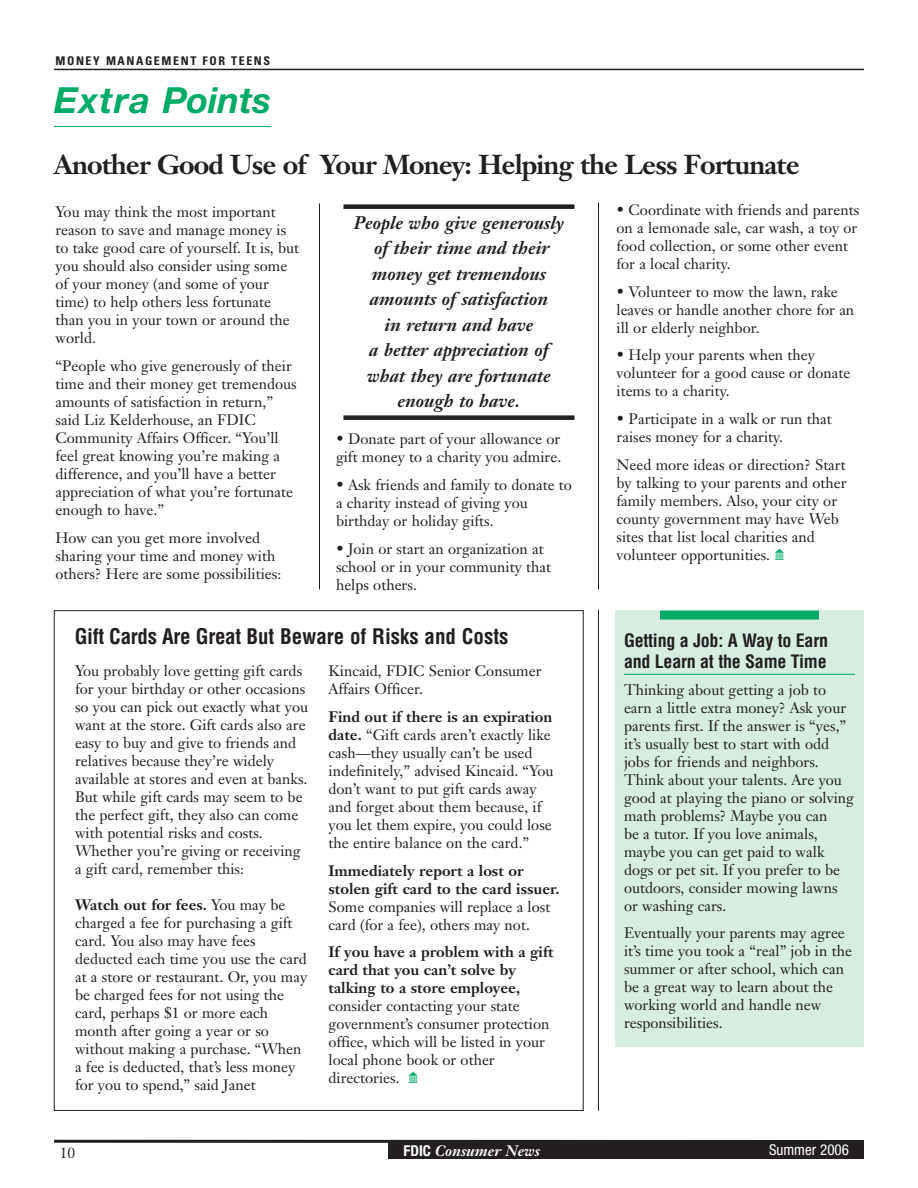
<style>
.page{position:relative;width:918px;height:1188px;background:#fff}
.page>*{position:absolute;margin:0;border:0;box-sizing:border-box;transform-origin:0 0}
.t1{font:italic 700 36px "Helvetica Neue";color:#00ab66}
.t2{font:700 27px "Janson Text";letter-spacing:-.035em;color:#231f20}
.t3{font:700 condensed 21px "Helvetica";color:#231f20}
.t4{font:italic 700 18px/25.5px "Janson Text";color:#231f20;text-align:center}
.t5{font:700 condensed 18px/21px "Helvetica";letter-spacing:-.015em;color:#231f20}
.t6{font:15px/18px "Janson Text";color:#231f20}
.t7{font:700 15px/18px "Janson Text";color:#231f20}
.t8{font:italic 700 15px "Janson Text";color:#fff}
.t9{font:condensed 15px "Helvetica Neue";color:#fff}
.t10{font:700 condensed 12px "Univers";letter-spacing:.135em;color:#231f20}
.s1{font-weight:700}
.s2{font-family:"Helvetica Neue";font-style:normal;font-stretch:condensed}
</style>
<div class="page">
<hr style="left:54px;top:69px;width:810px;height:1px;background:#231f20">
<hr style="left:54px;top:1140px;width:810px;height:3px;background:#231f20">
<div style="left:388px;top:1141px;width:476px;height:18px;background:#231f20"></div>
<hr style="left:319px;top:204px;width:1px;height:385px;background:#231f20">
<hr style="left:598px;top:202px;width:1px;height:388px;background:#231f20">
<div style="left:343px;top:204px;width:231px;height:5px;background:#231f20"></div>
<div style="left:343px;top:415px;width:231px;height:5px;background:#231f20"></div>
<div style="left:615px;top:611px;width:249px;height:436px;background:#d8ede1"></div>
<div style="left:660px;top:611px;width:159px;height:9px;background:#00ab66"></div>
<hr style="left:624px;top:674px;width:231px;height:1px;background:#00ab66">
<hr style="left:54px;top:126px;width:217px;height:1px;background:#00ab66">
<hr style="left:598px;top:610px;width:1px;height:501px;background:#231f20">
<p class="t10" style="left:56px;top:56px;width:216px">MONEY MANAGEMENT FOR TEENS</p>
<h1 class="t1" style="left:54px;top:87px;width:219px">Extra Points</h1>
<h2 class="t2" style="left:54px;top:154px;width:747px">Another Good Use of Your Money: Helping the Less Fortunate</h2>
<p class="t6" style="left:56px;top:204px;width:245px">You may think the most important reason to save and manage money is to take good care of yourself. It is, but you should also consider using some of your money (and some of your time) to help others less fortunate than you in your town or around the world.</p>
<p class="t6" style="left:56px;top:358px;width:243px">“People who give generously of their time and their money get tremendous amounts of satisfaction in return,” said Liz Kelderhouse, an FDIC Community Affairs Officer. “You’ll feel great knowing you’re making a difference, and you’ll have a better appreciation of what you’re fortunate enough to have.”</p>
<p class="t6" style="left:56px;top:530px;width:227px">How can you get more involved sharing your time and money with others? Here are some possibilities:</p>
<p class="t6" style="left:617px;top:202px;width:244px">• Coordinate with friends and parents on a lemonade sale, car wash, a toy or food collection, or some other event for a local charity.</p>
<p class="t6" style="left:617px;top:284px;width:239px">• Volunteer to mow the lawn, rake leaves or handle another chore for an ill or elderly neighbor.</p>
<p class="t6" style="left:617px;top:348px;width:235px">• Help your parents when they volunteer for a good cause or donate items to a charity.</p>
<p class="t6" style="left:617px;top:411px;width:217px">• Participate in a walk or run that raises money for a charity.</p>
<p class="t6" style="left:617px;top:457px;width:232px">Need more ideas or direction? Start by talking to your parents and other family members. Also, your city or county government may have Web sites that list local charities and volunteer opportunities.</p>
<p class="t4" style="left:354px;top:212px;width:212px">People who give generously of their time and their money get tremendous amounts of satisfaction<br>in return and have<br>a better appreciation of what they are fortunate enough to have.</p>
<p class="t6" style="left:336px;top:431px;width:227px">• Donate part of your allowance or gift money to a charity you admire.</p>
<p class="t6" style="left:336px;top:477px;width:237px">• Ask friends and family to donate to a charity instead of giving you birthday or holiday gifts.</p>
<p class="t6" style="left:336px;top:541px;width:217px">• Join or start an organization at school or in your community that helps others.</p>
<h3 class="t3" style="left:75px;top:629px;width:435px">Gift Cards Are Great But Beware of Risks and Costs</h3>
<p class="t6" style="left:75px;top:663px;width:235px">You probably love getting gift cards for your birthday or other occasions so you can pick out exactly what you want at the store. Gift cards also are easy to buy and give to friends and relatives because they’re widely available at stores and even at banks.<br>But while gift cards may seem to be the perfect gift, they also can come with potential risks and costs.<br>Whether you’re giving or receiving a gift card, remember this:</p>
<p class="t6" style="left:75px;top:897px;width:234px"><span class="s1">Watch out for fees.</span> You may be charged a fee for purchasing a gift card. You also may have fees deducted each time you use the card at a store or restaurant. Or, you may be charged fees for not using the card, perhaps $1 or more each month after going a year or so without making a purchase. “When a fee is deducted, that’s less money for you to spend,” said Janet</p>
<p class="t6" style="left:329px;top:663px;width:215px">Kincaid, FDIC Senior Consumer<br>Affairs Officer.</p>
<p class="t6" style="left:329px;top:709px;width:226px"><span class="s1">Find out if there is an expiration date.</span> “Gift cards aren’t exactly like cash—they usually can’t be used indefinitely,” advised Kincaid. “You don’t want to put gift cards away and forget about them because, if you let them expire, you could lose the entire balance on the card.”</p>
<p class="t7" style="left:329px;top:863px;width:233px">Immediately report a lost or stolen gift card to the card issuer.</p>
<p class="t6" style="left:329px;top:899px;width:223px">Some companies will replace a lost card (for a fee), others may not.</p>
<p class="t7" style="left:329px;top:945px;width:227px">If you have a problem with a gift card that you can’t solve by talking to a store employee,</p>
<p class="t6" style="left:329px;top:999px;width:222px">consider contacting your state government’s consumer protection office, which will be listed in your local phone book or other directories.</p>
<p class="t5" style="left:624px;top:631px;width:206px">Getting a Job: A Way to Earn and Learn at the Same Time</p>
<p class="t6" style="left:624px;top:682px;width:232px">Thinking about getting a job to earn a little extra money? Ask your parents first. If the answer is “yes,” it’s usually best to start with odd jobs for friends and neighbors.<br>Think about your talents. Are you good at playing the piano or solving math problems? Maybe you can<br>be a tutor. If you love animals, maybe you can get paid to walk dogs or pet sit. If you prefer to be outdoors, consider mowing lawns or washing cars.</p>
<p class="t6" style="left:624px;top:926px;width:229px">Eventually your parents may agree it’s time you took a “real” job in the summer or after school, which can be a great way to learn about the working world and handle new responsibilities.</p>
<p class="t6" style="left:60px;top:1145px;width:17px">10</p>
<p class="t8" style="left:404px;top:1145px;width:138px"><span class="s2">FDIC</span> Consumer News</p>
<p class="t9" style="left:769px;top:1144px;width:81px">Summer 2006</p>
</div>
